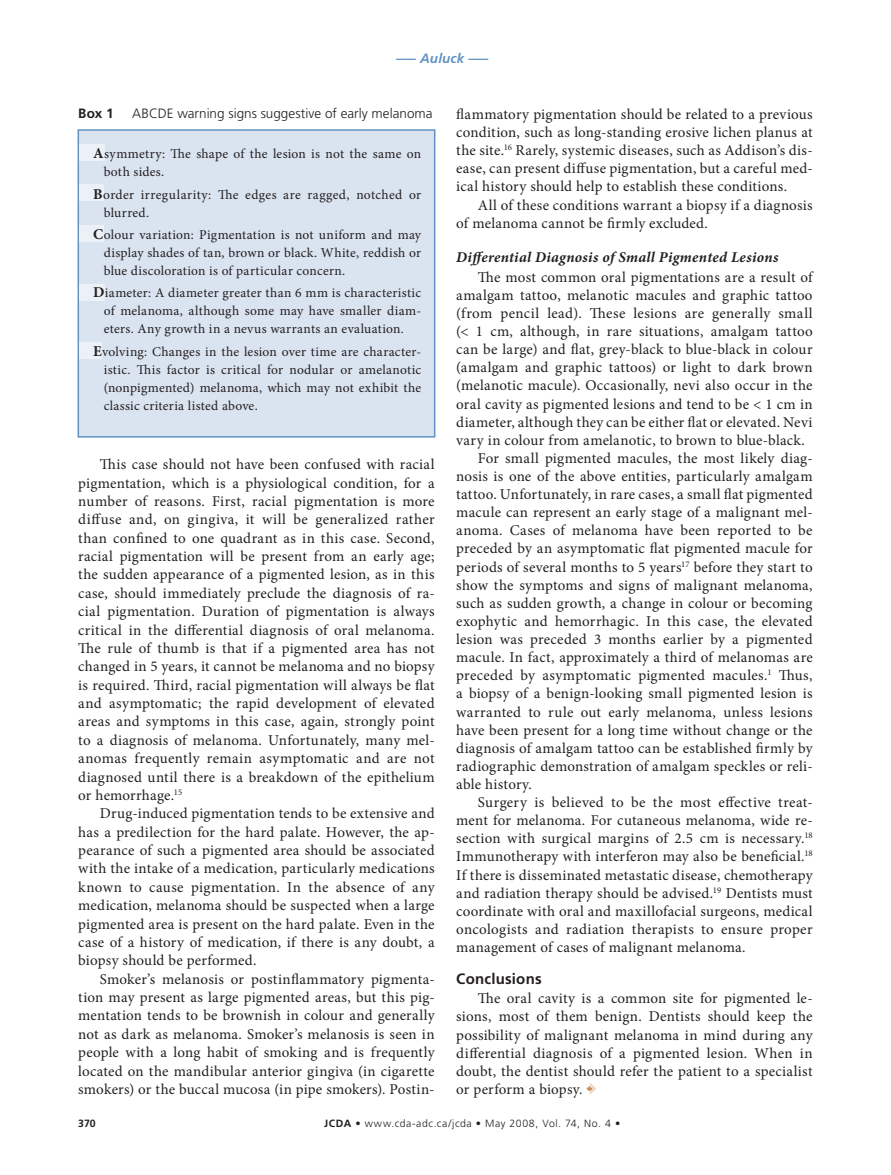
<style>
.page{position:relative;width:891px;height:1175px;background:#fff}
.page>*{position:absolute;margin:0;border:0;box-sizing:border-box;transform-origin:0 0}
.t1{font:15px/18.3px "Minion Pro";letter-spacing:.015em;color:#231f20;text-align:justify}
.t2{font:italic 700 15px "Minion Pro";letter-spacing:.02em;color:#231f20}
.t3{font:700 15px "Frutiger LT Std";letter-spacing:.015em;color:#231f20}
.t4{font:13.5px/18px "Minion Pro";letter-spacing:.02em;color:#231f20;text-align:justify}
.t5{font:300 13.5px "Frutiger LT Std";color:#231f20}
.t6{font:italic 700 13.5px "Frutiger LT Std";letter-spacing:.01em;color:#6392c1}
.t7{font:700 13.5px "Frutiger LT Std";color:#231f20}
.t8{font:300 10.5px "Frutiger LT Std";letter-spacing:.055em;color:#231f20}
.t9{font:700 10.5px "Frutiger LT Std";color:#231f20}
.s1{font-weight:700;font-size:15px}
.s2{font-family:"CDA";color:#c98c58}
.s3{font-weight:700}
</style>
<div class="page">
<div style="left:78px;top:130px;width:357px;height:307px;background:#dae3f0"></div>
<div style="left:78px;top:129px;width:357px;height:308px;border:2px solid #6392c1"></div>
<div style="left:79px;top:144px;width:26px;height:16px;background:#ecf1f7"></div>
<div style="left:79px;top:184px;width:25px;height:17px;background:#ecf1f7"></div>
<div style="left:79px;top:225px;width:25px;height:16px;background:#ecf1f7"></div>
<div style="left:79px;top:284px;width:26px;height:16px;background:#ecf1f7"></div>
<div style="left:79px;top:342px;width:23px;height:16px;background:#ecf1f7"></div>
<p class="t6" style="left:396px;top:50px;width:93px">––– Auluck –––</p>
<p class="t7" style="left:78px;top:106px;width:37px">Box 1</p>
<p class="t5" style="left:132px;top:106px;width:302px">ABCDE warning signs suggestive of early melanoma</p>
<p class="t4" style="left:104px;top:145px;width:319px;text-indent:-10px"><span class="s1">A</span>symmetry: The shape of the lesion is not the same on both sides.</p>
<p class="t4" style="left:104px;top:185px;width:319px;text-indent:-10px"><span class="s1">B</span>order irregularity: The edges are ragged, notched or blurred.</p>
<p class="t4" style="left:104px;top:226px;width:319px;text-indent:-10px"><span class="s1">C</span>olour variation: Pigmentation is not uniform and may display shades of tan, brown or black. White, reddish or blue discoloration is of particular concern.</p>
<p class="t4" style="left:104px;top:284px;width:319px;text-indent:-10px"><span class="s1">D</span>iameter: A diameter greater than 6 mm is characteristic of melanoma, although some may have smaller diam&shy;eters. Any growth in a nevus warrants an evaluation.</p>
<p class="t4" style="left:104px;top:342px;width:319px;text-indent:-10px"><span class="s1">E</span>volving: Changes in the lesion over time are character&shy;istic. This factor is critical for nodular or amelanotic (nonpigmented) melanoma, which may not exhibit the classic criteria listed above.</p>
<p class="t1" style="left:78px;top:455px;width:358px;text-indent:22px">This case should not have been confused with racial pigmentation, which is a physiological condition, for a number of reasons. First, racial pigmentation is more diffuse and, on gingiva, it will be generalized rather than confined to one quadrant as in this case. Second, racial pigmentation will be present from an early age; the sudden appearance of a pigmented lesion, as in this case, should immediately preclude the diagnosis of ra&shy;cial pigmentation. Duration of pigmentation is always critical in the differential diagnosis of oral melanoma.<br>The rule of thumb is that if a pigmented area has not changed in 5 years, it cannot be melanoma and no biopsy is required. Third, racial pigmentation will always be flat and asymptomatic; the rapid development of elevated areas and symptoms in this case, again, strongly point to a diagnosis of melanoma. Unfortunately, many mel&shy;anomas frequently remain asymptomatic and are not diagnosed until there is a breakdown of the epithelium or hemorrhage.<sup>15</sup></p>
<p class="t1" style="left:78px;top:804px;width:358px;text-indent:22px">Drug-induced pigmentation tends to be extensive and has a predilection for the hard palate. However, the ap&shy;pearance of such a pigmented area should be associated with the intake of a medication, particularly medications known to cause pigmentation. In the absence of any medication, melanoma should be suspected when a large pigmented area is present on the hard palate. Even in the case of a history of medication, if there is any doubt, a biopsy should be performed.</p>
<p class="t1" style="left:78px;top:969px;width:358px;text-indent:22px">Smoker’s melanosis or postinflammatory pigmenta&shy;tion may present as large pigmented areas, but this pig&shy;mentation tends to be brownish in colour and generally not as dark as melanoma. Smoker’s melanosis is seen in people with a long habit of smoking and is frequently located on the mandibular anterior gingiva (in cigarette smokers) or the buccal mucosa (in pipe smokers). Postin-</p>
<p class="t1" style="left:456px;top:105px;width:358px">flammatory pigmentation should be related to a previous condition, such as long-standing erosive lichen planus at the site.<sup>16</sup> Rarely, systemic diseases, such as Addison’s dis&shy;ease, can present diffuse pigmentation, but a careful med&shy;ical history should help to establish these conditions.</p>
<p class="t1" style="left:456px;top:196px;width:358px;text-indent:22px">All of these conditions warrant a biopsy if a diagnosis of melanoma cannot be firmly excluded.</p>
<p class="t2" style="left:456px;top:247px;width:324px">Differential Diagnosis of Small Pigmented Lesions</p>
<p class="t1" style="left:478px;top:268px;width:336px">The most common oral pigmentations are a result of</p>
<p class="t1" style="left:456px;top:286px;width:358px">amalgam tattoo, melanotic macules and graphic tattoo</p>
<p class="t1" style="left:456px;top:304px;width:358px">(from pencil lead). These lesions are generally small</p>
<p class="t1" style="left:456px;top:322px;width:358px">(&lt; 1 cm, although, in rare situations, amalgam tattoo</p>
<p class="t1" style="left:456px;top:340px;width:358px">can be large) and flat, grey-black to blue-black in colour</p>
<p class="t1" style="left:456px;top:358px;width:358px">(amalgam and graphic tattoos) or light to dark brown</p>
<p class="t1" style="left:456px;top:376px;width:358px">(melanotic macule). Occasionally, nevi also occur in the</p>
<p class="t1" style="left:456px;top:394px;width:358px">oral cavity as pigmented lesions and tend to be &lt; 1 cm in</p>
<p class="t1" style="left:456px;top:413px;width:358px">diameter, although they can be either flat or elevated. Nevi</p>
<p class="t1" style="left:456px;top:431px;width:350px">vary in colour from amelanotic, to brown to blue-black.</p>
<p class="t1" style="left:478px;top:449px;width:336px">For small pigmented macules, the most likely diag-</p>
<p class="t1" style="left:456px;top:467px;width:358px">nosis is one of the above entities, particularly amalgam</p>
<p class="t1" style="left:456px;top:485px;width:358px">tattoo. Unfortunately, in rare cases, a small flat pigmented</p>
<p class="t1" style="left:456px;top:503px;width:358px">macule can represent an early stage of a malignant mel-</p>
<p class="t1" style="left:456px;top:521px;width:358px">anoma. Cases of melanoma have been reported to be</p>
<p class="t1" style="left:456px;top:539px;width:358px">preceded by an asymptomatic flat pigmented macule for</p>
<p class="t1" style="left:456px;top:557px;width:358px">periods of several months to 5 years<sup>17</sup> before they start to</p>
<p class="t1" style="left:456px;top:576px;width:358px">show the symptoms and signs of malignant melanoma,</p>
<p class="t1" style="left:456px;top:594px;width:358px">such as sudden growth, a change in colour or becoming</p>
<p class="t1" style="left:456px;top:612px;width:358px">exophytic and hemorrhagic. In this case, the elevated</p>
<p class="t1" style="left:456px;top:630px;width:358px">lesion was preceded 3 months earlier by a pigmented</p>
<p class="t1" style="left:456px;top:648px;width:358px">macule. In fact, approximately a third of melanomas are</p>
<p class="t1" style="left:456px;top:666px;width:358px">preceded by asymptomatic pigmented macules.<sup>1</sup> Thus,</p>
<p class="t1" style="left:456px;top:684px;width:358px">a biopsy of a benign-looking small pigmented lesion is</p>
<p class="t1" style="left:456px;top:702px;width:358px">warranted to rule out early melanoma, unless lesions</p>
<p class="t1" style="left:456px;top:720px;width:358px">have been present for a long time without change or the</p>
<p class="t1" style="left:456px;top:739px;width:358px">diagnosis of amalgam tattoo can be established firmly by</p>
<p class="t1" style="left:456px;top:757px;width:358px">radiographic demonstration of amalgam speckles or reli-</p>
<p class="t1" style="left:456px;top:775px;width:77px">able history.</p>
<p class="t1" style="left:478px;top:793px;width:336px">Surgery is believed to be the most effective treat-</p>
<p class="t1" style="left:456px;top:811px;width:358px">ment for melanoma. For cutaneous melanoma, wide re-</p>
<p class="t1" style="left:456px;top:829px;width:358px">section with surgical margins of 2.5 cm is necessary.<sup>18</sup></p>
<p class="t1" style="left:456px;top:847px;width:358px">Immunotherapy with interferon may also be beneficial.<sup>18</sup></p>
<p class="t1" style="left:456px;top:865px;width:358px">If there is disseminated metastatic disease, chemotherapy</p>
<p class="t1" style="left:456px;top:883px;width:358px">and radiation therapy should be advised.<sup>19</sup> Dentists must</p>
<p class="t1" style="left:456px;top:902px;width:358px">coordinate with oral and maxillofacial surgeons, medical</p>
<p class="t1" style="left:456px;top:920px;width:358px">oncologists and radiation therapists to ensure proper</p>
<p class="t1" style="left:456px;top:938px;width:291px">management of cases of malignant melanoma.</p>
<p class="t3" style="left:456px;top:970px;width:87px">Conclusions</p>
<p class="t1" style="left:456px;top:989px;width:358px;text-indent:22px">The oral cavity is a common site for pigmented le&shy;sions, most of them benign. Dentists should keep the possibility of malignant melanoma in mind during any differential diagnosis of a pigmented lesion. When in doubt, the dentist should refer the patient to a specialist or perform a biopsy. <span class="s2">a</span></p>
<p class="t9" style="left:78px;top:1117px;width:19px">370</p>
<p class="t8" style="left:324px;top:1117px;width:298px"><span class="s3">JCDA •</span> www.cda-adc.ca/jcda • May 2008, Vol. 74, No. 4 •</p>
</div>
